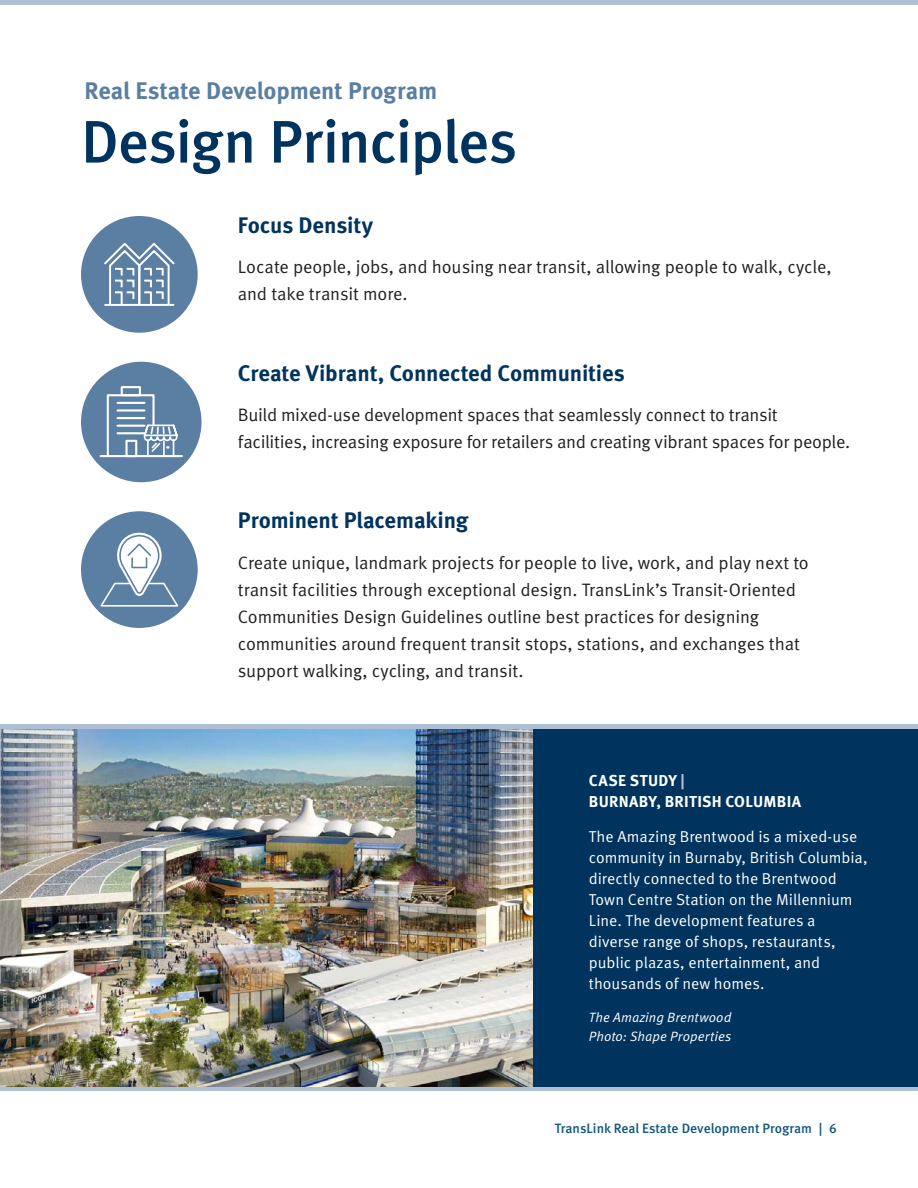
<style>
.page{position:relative;width:918px;height:1188px;background:#fff}
.page>*{position:absolute;margin:0;border:0;box-sizing:border-box;transform-origin:0 0}
.TL_H2{font:500 60px "Meta OT";letter-spacing:-.03em;color:#00345e}
.INTRO_PARAGRAPH{font:700 24px "Meta OT";letter-spacing:-.005em;color:#5a7fa3}
.BODY{font:700 22.5px "Meta OT";letter-spacing:-.01em;color:#00345e}
.TL_H3{font:700 22.5px "Meta OT";letter-spacing:-.01em;color:#00345e}
.BODY-2{font:18px/27px "Meta OT Norm";letter-spacing:-.01em;color:#231f20}
.CASE_STUDY{font:15.75px/21px "Meta OT Norm";color:#fff}
.H4_-_CASE_STUDY_TITL{font:700 15.75px/21px "Meta OT";letter-spacing:.015em;color:#fff}
.CASE_STUDY-2{font:13.5px "Meta OT Norm Ita";letter-spacing:.005em;color:#fff}
.t1{font:500 13.5px "Meta OT";color:#11567f}
.s1{color:#afc0d5}
</style>
<div class="page">
<div style="left:0;top:1086px;width:918px;height:5px;background:#afc0d5"></div>
<hr style="left:0;top:0;width:918px;height:4px;background:#afc0d5">
<div style="left:532px;top:729px;width:386px;height:357px;background:#00345e"></div>
<img style="left:0;top:729px;width:532px;height:357px">
<hr style="left:0;top:725px;width:918px;height:4px;background:#afc0d5">
<div style="left:81px;top:216px;width:117px;height:117px;background:#5a7fa3;border-radius:50%"></div>
<svg style="left:104px;top:242px;width:71px;height:64px"></svg>
<hr style="left:105px;top:304px;width:69px;height:2px;background:#fff">
<div style="left:81px;top:511px;width:117px;height:117px;background:#5a7fa3;border-radius:50%"></div>
<svg style="left:100px;top:532px;width:79px;height:75px"></svg>
<div style="left:81px;top:362px;width:121px;height:120px;background:#5a7fa3;border-radius:50%"></div>
<svg style="left:99px;top:386px;width:84px;height:72px"></svg>
<p class="INTRO_PARAGRAPH" style="left:85px;top:76px;width:354px">Real Estate Development Program</p>
<h2 class="TL_H2" style="left:81px;top:107px;width:438px">Design Principles</h2>
<h3 class="TL_H3" style="left:238px;top:212px;width:137px">Focus Density</h3>
<p class="BODY-2" style="left:238px;top:254px;width:595px">Locate people, jobs, and housing near transit, allowing people to walk, cycle, and take transit more.</p>
<p class="BODY" style="left:238px;top:359px;width:388px">Create Vibrant, Connected Communities</p>
<p class="BODY-2" style="left:238px;top:402px;width:614px">Build mixed-use development spaces that seamlessly connect to transit facilities, increasing exposure for retailers and creating vibrant spaces for people.</p>
<h3 class="TL_H3" style="left:238px;top:507px;width:232px">Prominent Placemaking</h3>
<p class="BODY-2" style="left:238px;top:549px;width:572px">Create unique, landmark projects for people to live, work, and play next to transit facilities through exceptional design. TransLink’s Transit-Oriented Communities Design Guidelines outline best practices for designing communities around frequent transit stops, stations, and exchanges that support walking, cycling, and transit.</p>
<p class="H4_-_CASE_STUDY_TITL" style="left:589px;top:771px;width:214px">CASE STUDY <span class="s1">|<br></span>BURNABY, BRITISH COLUMBIA</p>
<p class="CASE_STUDY" style="left:589px;top:826px;width:280px">The Amazing Brentwood is a mixed-use community in Burnaby, British Columbia, directly connected to the Brentwood Town Centre Station on the Millennium Line. The development features a diverse range of shops, restaurants, public plazas, entertainment, and thousands of new homes.</p>
<p class="CASE_STUDY-2" style="left:589px;top:1009px;width:144px">The Amazing Brentwood</p>
<p class="CASE_STUDY-2" style="left:589px;top:1028px;width:144px">Photo: Shape Properties</p>
<p class="t1" style="left:555px;top:1121px;width:284px">TransLink Real Estate Development Program | 6</p>
</div>
